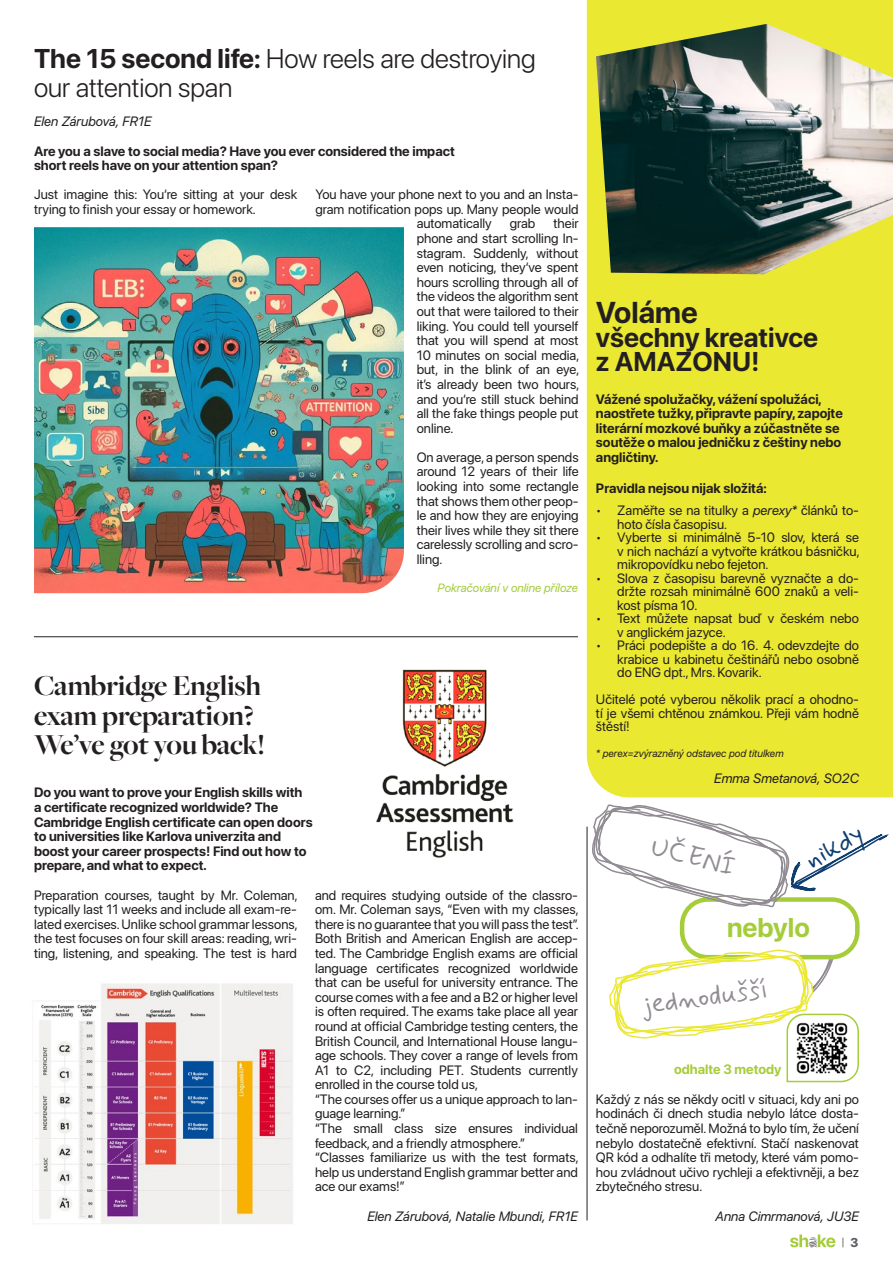
<style>
.page{position:relative;width:893px;height:1263px;background:#fff}
.page>*{position:absolute;margin:0;border:0;box-sizing:border-box;transform-origin:0 0}
.Nadpis_01{font:700 30px/29.2px "Freight Big Pro";letter-spacing:-.01em;color:#231f20}
.nadpis_green{font:700 30px "SF Pro Display";color:#231f20}
.nadpis_green-2{font:300 27px/29.2px "SF Pro Display";color:#231f20}
.nadpis_green-3{font:700 27px/24px "SF Pro Display";color:#231f20}
.nadpis_green-4{font:27px "Mynerve";color:#918c93}
.nadpis_green-5{font:700 27px "SF Pro Display";color:#a5cd3a}
.nadpis_green-6{font:27px "Mynerve";color:#0e3e6f}
.Běžný_text{font:13.5px/14.5px "SF Pro Display";color:#231f20;text-align:justify}
.Otázka{font:700 13.5px/14.5px "SF Pro Display";color:#231f20}
.Běžný_text-2{font:700 13.5px/14.5px "SF Pro Display";color:#231f20}
.podpis2023{font:italic 13.5px "SF Pro";color:#231f20}
.Běžný_text-3{font:700 13.5px "SF Pro Display";color:#a5cd3a}
.t1{font:700 13.5px "SF Compact Display";color:#5f5c64}
.Běžný_text-4{font:italic 12px "SF Pro Display";color:#a5cd3a}
.Běžný_text-5{font:italic 10.5px "SF Pro Display";color:#231f20}
.s1{font-weight:700}
.s2{font-style:italic}
</style>
<div class="page">
<svg style="left:790px;top:1234px;width:45px;height:13px"></svg>
<hr style="left:34px;top:636px;width:544px;height:1px;background:#231f20">
<div style="left:587px;top:0;width:306px;height:797px;background:#ebe832"></div>
<img style="left:35px;top:983px;width:258px;height:241px">
<img style="left:376px;top:669px;width:138px;height:189px">
<hr style="left:587px;top:827px;width:1px;height:393px;background:#231f20">
<img style="left:596px;top:24px;width:297px;height:250px">
<svg style="left:591px;top:782px;width:296px;height:301px"></svg>
<img style="left:34px;top:227px;width:370px;height:366px">
<img style="left:795px;top:1021px;width:53px;height:54px">
<p class="nadpis_green-2" style="left:34px;top:44px;width:503px"><span class="s1">The 15 second life:</span> How reels are destroying our attention span</p>
<p class="podpis2023" style="left:34px;top:114px;width:119px">Elen Zárubová, FR1E</p>
<p class="Běžný_text-2" style="left:34px;top:144px;width:422px">Are you a slave to social media? Have you ever considered the impact short reels have on your attention span?</p>
<p class="Běžný_text" style="left:34px;top:187px;width:265px">Just imagine this: You‘re sitting at your desk trying to finish your essay or homework.</p>
<p class="Běžný_text" style="left:315px;top:187px;width:265px">You have your phone next to you and an Insta-</p>
<p class="Běžný_text" style="left:315px;top:202px;width:265px">gram notification pops up. Many people would</p>
<p class="Běžný_text" style="left:417px;top:216px;width:76px">automatically</p>
<p class="Běžný_text" style="left:510px;top:216px;width:27px">grab</p>
<p class="Běžný_text" style="left:417px;top:216px;width:164px;text-indent:137px">their phone and start scrolling In&shy;stagram. Suddenly, without even noticing, they‘ve spent hours scrolling through all of the videos the algorithm sent out that were tailored to their liking. You could tell yourself that you will spend at most 10 minutes on social media, but, in the blink of an eye, it’s already been two hours, and you‘re still stuck behind all the fake things people put online.</p>
<p class="Běžný_text" style="left:417px;top:450px;width:163px">On average, a person spends around 12 years of their life looking into some rectangle that shows them other peop&shy;le and how they are enjoying their lives while they sit there carelessly scrolling and scro&shy;lling.</p>
<p class="Běžný_text-4" style="left:438px;top:581px;width:142px">Pokračování v online příloze</p>
<p class="Nadpis_01" style="left:34px;top:670px;width:233px">Cambridge English exam preparation?<br>We’ve got you back!</p>
<p class="Otázka" style="left:34px;top:785px;width:280px">Do you want to prove your English skills with a certificate recognized worldwide? The Cambridge English certificate can open doors to universities like Karlova univerzita and boost your career prospects! Find out how to prepare, and what to expect.</p>
<p class="Běžný_text" style="left:34px;top:888px;width:265px">Preparation courses, taught by Mr. Coleman, typically last 11 weeks and include all exam-re&shy;lated exercises. Unlike school grammar lessons, the test focuses on four skill areas: reading, wri&shy;ting, listening, and speaking. The test is hard</p>
<p class="Běžný_text" style="left:315px;top:888px;width:265px">and requires studying outside of the classro&shy;om. Mr. Coleman says, “Even with my classes, there is no guarantee that you will pass the test”.<br>Both British and American English are accep&shy;ted. The Cambridge English exams are official language certificates recognized worldwide that can be useful for university entrance. The course comes with a fee and a B2 or higher level is often required. The exams take place all year round at official Cambridge testing centers, the British Council, and International House langu&shy;age schools. They cover a range of levels from A1 to C2, including PET. Students currently enrolled in the course told us,</p>
<p class="Běžný_text" style="left:315px;top:1092px;width:264px">“The courses offer us a unique approach to lan&shy;guage learning.”</p>
<p class="Běžný_text" style="left:315px;top:1121px;width:264px">“The small class size ensures individual feedback, and a friendly atmosphere.”</p>
<p class="Běžný_text" style="left:315px;top:1150px;width:265px">“Classes familiarize us with the test formats, help us understand English grammar better and ace our exams!”</p>
<p class="podpis2023" style="left:367px;top:1208px;width:212px">Elen Zárubová, Natalie Mbundi, FR1E</p>
<p class="nadpis_green" style="left:596px;top:295px;width:103px">Voláme</p>
<p class="nadpis_green-3" style="left:596px;top:325px;width:224px">všechny kreativce z AMAZONU!</p>
<p class="Otázka" style="left:596px;top:392px;width:248px">Vážené spolužačky, vážení spolužáci, naostřete tužky, připravte papíry, zapojte literární mozkové buňky a zúčastněte se soutěže o malou jedničku z češtiny nebo angličtiny.</p>
<p class="Běžný_text-2" style="left:596px;top:481px;width:172px">Pravidla nejsou nijak složitá:</p>
<p class="Běžný_text" style="left:617px;top:504px;width:243px;line-height:13.5px;text-indent:-21px">• Zaměřte se na titulky a <span class="s2">perexy*</span> článků to&shy;hoto čísla časopisu.</p>
<p class="Běžný_text" style="left:617px;top:531px;width:244px;line-height:13.5px;text-indent:-21px">• Vyberte si minimálně 5-10 slov, která se v nich nachází a vytvořte krátkou básničku, mikropovídku nebo fejeton.</p>
<p class="Běžný_text" style="left:617px;top:571px;width:243px;line-height:13.5px;text-indent:-21px">• Slova z časopisu barevně vyznačte a do&shy;držte rozsah minimálně 600 znaků a veli&shy;kost písma 10.</p>
<p class="Běžný_text" style="left:617px;top:612px;width:243px;line-height:13.5px;text-indent:-21px">• Text můžete napsat buď v českém nebo v anglickém jazyce.</p>
<p class="Běžný_text" style="left:617px;top:639px;width:243px;line-height:13.5px;text-indent:-21px">• Práci podepište a do 16. 4. odevzdejte do krabice u kabinetu češtinářů nebo osobně do ENG dpt., Mrs. Kovarik.</p>
<p class="Běžný_text" style="left:596px;top:693px;width:264px;line-height:13.5px">Učitelé poté vyberou několik prací a ohodno&shy;tí je všemi chtěnou známkou. Přeji vám hodně štěstí!</p>
<p class="Běžný_text-5" style="left:596px;top:747px;width:189px">* perex=zvýrazněný odstavec pod titulkem</p>
<p class="podpis2023" style="left:714px;top:770px;width:146px">Emma Smetanová, SO2C</p>
<p class="nadpis_green-4" style="left:656px;top:828px;width:87px;rotate:15deg">UČENÍ</p>
<p class="nadpis_green-6" style="left:799px;top:845px;width:63px;rotate:-28deg">nikdy</p>
<p class="nadpis_green-5" style="left:727px;top:912px;width:84px">nebylo</p>
<p class="nadpis_green-4" style="left:640px;top:988px;width:128px;rotate:-8deg">jedn odušší</p>
<p class="Běžný_text-3" style="left:674px;top:1062px;width:109px">odhalte 3 metody</p>
<p class="Běžný_text" style="left:596px;top:1092px;width:264px">Každý z nás se někdy ocitl v situaci, kdy ani po hodinách či dnech studia nebylo látce dosta&shy;tečně neporozuměl. Možná to bylo tím, že učení nebylo dostatečně efektivní. Stačí naskenovat QR kód a odhalíte tři metody, které vám pomo&shy;hou zvládnout učivo rychleji a efektivněji, a bez zbytečného stresu.</p>
<p class="podpis2023" style="left:716px;top:1208px;width:145px">Anna Cimrmanová, JU3E</p>
<p class="t1" style="left:850px;top:1235px;width:9px">3</p>
</div>
